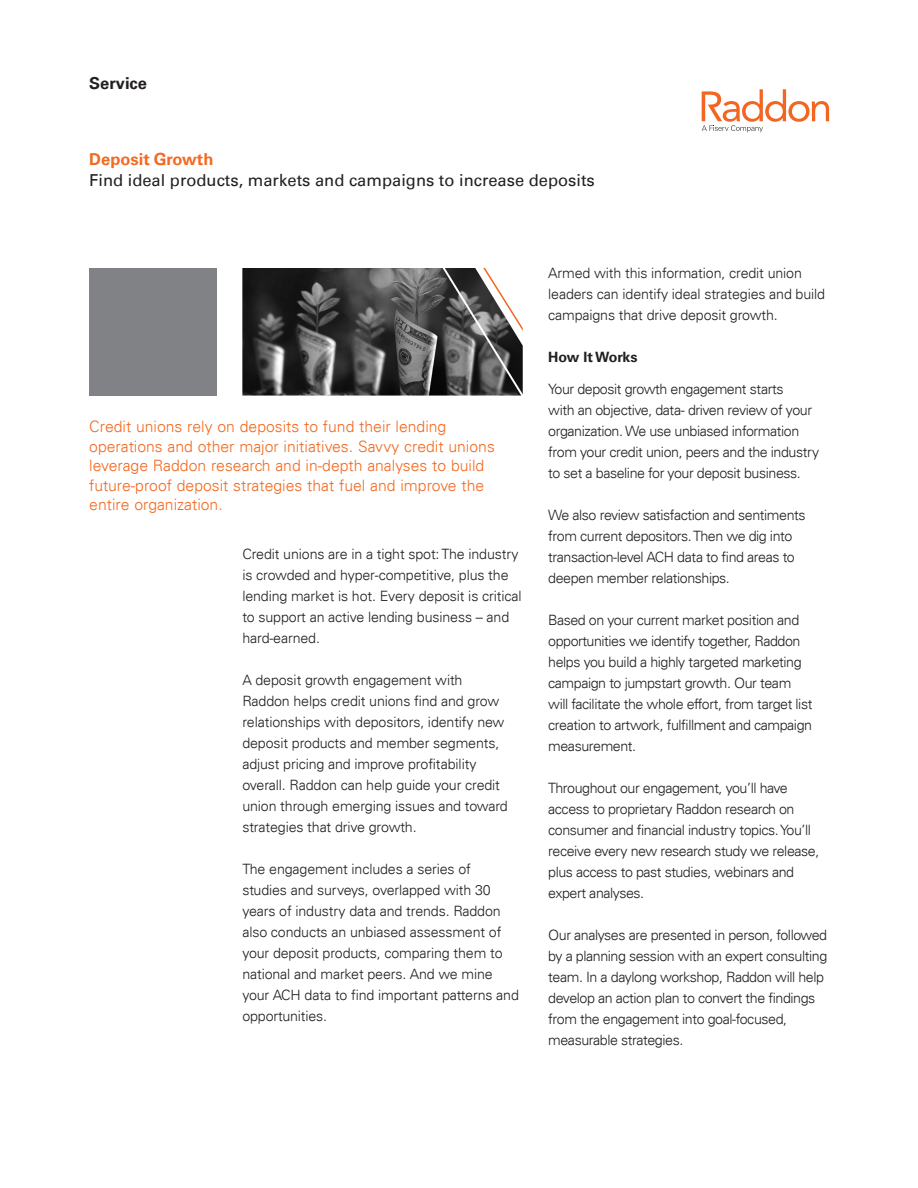
<style>
.page{position:relative;width:918px;height:1188px;background:#fff}
.page>*{position:absolute;margin:0;border:0;box-sizing:border-box;transform-origin:0 0}
.US_FC_black_product{font:16.5px "Univers LT";color:#231f20}
.US_FC_orange_product{font:700 16.5px "Univers LT";color:#f36a21}
.US_FC_black_product-2{font:700 16.5px "Univers LT";color:#231f20}
.US_FC_orange_introdu{font:300 15.75px/19.5px "Univers LT";color:#f36a21}
.US_BD_black_body_cop{font:300 14.25px/21px "Univers LT";letter-spacing:-.03em;color:#231f20}
.US_BD_black_body_cop-2{font:300 14.25px/21px "Univers LT";letter-spacing:-.01em;color:#231f20}
.US_SH_black_subheads{font:700 14.25px "Univers LT";color:#231f20}
</style>
<div class="page">
<img style="left:242px;top:268px;width:193px;height:128px">
<svg style="left:435px;top:267px;width:88px;height:129px"></svg>
<svg style="left:702px;top:89px;width:127px;height:43px"></svg>
<div style="left:89px;top:268px;width:128px;height:127px;background:#808285"></div>
<p class="US_FC_black_product-2" style="left:89px;top:74px;width:59px">Service</p>
<p class="US_FC_orange_product" style="left:89px;top:150px;width:126px">Deposit Growth</p>
<p class="US_FC_black_product" style="left:89px;top:170px;width:507px">Find ideal products, markets and campaigns to increase deposits</p>
<p class="US_FC_orange_introdu" style="left:89px;top:417px;width:407px">Credit unions rely on deposits to fund their lending operations and other major initiatives. Savvy credit unions leverage Raddon research and in-depth analyses to build future-proof deposit strategies that fuel and improve the entire organization.</p>
<p class="US_BD_black_body_cop-2" style="left:242px;top:543px;width:281px">Credit unions are in a tight spot: The industry is crowded and hyper-competitive, plus the lending market is hot. Every deposit is critical to support an active lending business – and hard-earned.</p>
<p class="US_BD_black_body_cop-2" style="left:242px;top:669px;width:267px">A deposit growth engagement with Raddon helps credit unions find and grow relationships with depositors, identify new deposit products and member segments, adjust pricing and improve profitability overall. Raddon can help guide your credit union through emerging issues and toward strategies that drive growth.</p>
<p class="US_BD_black_body_cop-2" style="left:242px;top:858px;width:278px">The engagement includes a series of studies and surveys, overlapped with 30 years of industry data and trends. Raddon also conducts an unbiased assessment of your deposit products, comparing them to national and market peers. And we mine your ACH data to find important patterns and opportunities.</p>
<p class="US_BD_black_body_cop-2" style="left:548px;top:263px;width:278px">Armed with this information, credit union leaders can identify ideal strategies and build campaigns that drive deposit growth.</p>
<p class="US_SH_black_subheads" style="left:548px;top:349px;width:91px">How It Works</p>
<p class="US_BD_black_body_cop" style="left:548px;top:378px;width:272px">Your deposit growth engagement starts<br>with an objective, data- driven review of your organization. We use unbiased information from your credit union, peers and the industry to set a baseline for your deposit business.</p>
<p class="US_BD_black_body_cop" style="left:548px;top:504px;width:259px">We also review satisfaction and sentiments from current depositors. Then we dig into transaction-level ACH data to find areas to deepen member relationships.</p>
<p class="US_BD_black_body_cop" style="left:548px;top:609px;width:266px">Based on your current market position and opportunities we identify together, Raddon helps you build a highly targeted marketing campaign to jumpstart growth. Our team will facilitate the whole effort, from target list creation to artwork, fulfillment and campaign measurement.</p>
<p class="US_BD_black_body_cop" style="left:548px;top:777px;width:273px">Throughout our engagement, you’ll have access to proprietary Raddon research on consumer and financial industry topics. You’ll receive every new research study we release, plus access to past studies, webinars and expert analyses.</p>
<p class="US_BD_black_body_cop" style="left:548px;top:924px;width:281px">Our analyses are presented in person, followed by a planning session with an expert consulting team. In a daylong workshop, Raddon will help develop an action plan to convert the findings from the engagement into goal-focused, measurable strategies.</p>
</div>
